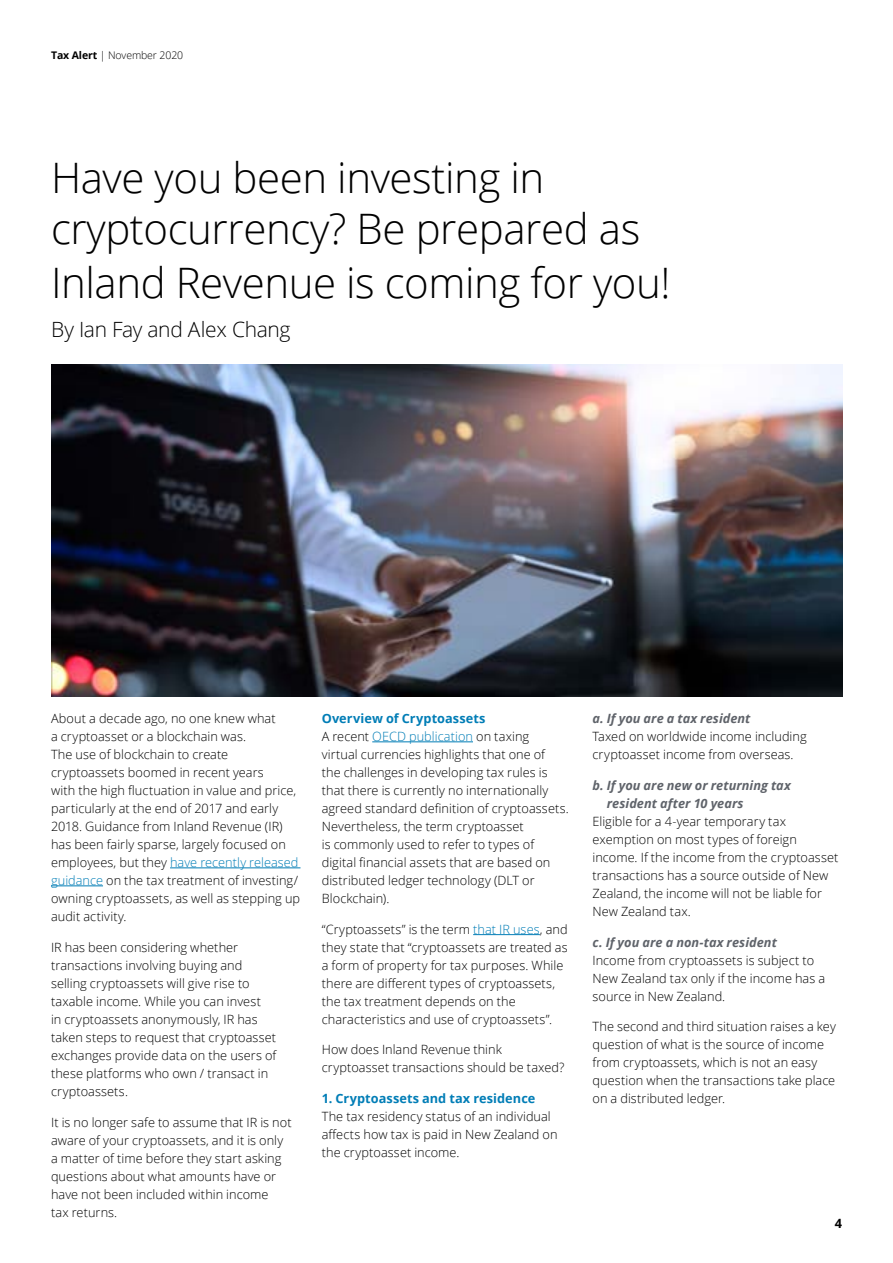
<style>
.page{position:relative;width:893px;height:1263px;background:#fff}
.page>*{position:absolute;margin:0;border:0;box-sizing:border-box;transform-origin:0 0}
.t1{font:300 42px/50.4px "Open Sans";letter-spacing:-.01em;color:#000}
.t2{font:300 21px "Open Sans";letter-spacing:-.015em;color:#000}
.t3{font:300 12.75px/18px "Open Sans";letter-spacing:.005em;color:#000}
.t4{font:italic 700 12.75px/18px "Open Sans";color:#5f636a}
.t5{font:700 12.75px "Open Sans";letter-spacing:.005em;color:#007db6}
.t6{font:700 12.75px "Open Sans";color:#000}
.t7{font:300 10.5px "Open Sans";letter-spacing:-.01em;color:#000}
.s1{font-weight:700}
.s2{color:#007db6}
.s3{font-weight:700;color:#007db6}
</style>
<div class="page">
<hr style="left:170px;top:867px;width:130px;height:1px;background:#007db6">
<hr style="left:51px;top:885px;width:52px;height:1px;background:#007db6">
<hr style="left:372px;top:741px;width:101px;height:1px;background:#007db6">
<hr style="left:473px;top:934px;width:67px;height:1px;background:#007db6">
<img style="left:51px;top:364px;width:791px;height:332px">
<p class="t7" style="left:51px;top:48px;width:134px"><span class="s1">Tax Alert</span> | November 2020</p>
<h1 class="t1" style="left:51px;top:152px;width:591px">Have you been investing in cryptocurrency? Be prepared as</h1>
<h1 class="t1" style="left:51px;top:256px;width:621px">Inland Revenue is coming for you!</h1>
<h2 class="t2" style="left:51px;top:315px;width:241px">By Ian Fay and Alex Chang</h2>
<p class="t3" style="left:51px;top:709px;width:251px">About a decade ago, no one knew what<br>a cryptoasset or a blockchain was.<br>The use of blockchain to create cryptoassets boomed in recent years<br>with the high fluctuation in value and price, particularly at the end of 2017 and early 2018. Guidance from Inland Revenue (IR) has been fairly sparse, largely focused on employees, but they <span class="s2">have recently released guidance</span> on the tax treatment of investing/ owning cryptoassets, as well as stepping up audit activity.</p>
<p class="t3" style="left:51px;top:938px;width:227px">IR has been considering whether transactions involving buying and selling cryptoassets will give rise to taxable income. While you can invest<br>in cryptoassets anonymously, IR has taken steps to request that cryptoasset exchanges provide data on the users of these platforms who own / transact in cryptoassets.</p>
<p class="t3" style="left:51px;top:1112px;width:242px">It is no longer safe to assume that IR is not aware of your cryptoassets, and it is only a matter of time before they start asking questions about what amounts have or have not been included within income<br>tax returns.</p>
<p class="t3" style="left:322px;top:709px;width:249px"><span class="s3">Overview of Cryptoassets<br></span>A recent <span class="s2">OECD publication</span> on taxing<br>virtual currencies highlights that one of<br>the challenges in developing tax rules is that there is currently no internationally agreed standard definition of cryptoassets.<br>Nevertheless, the term cryptoasset<br>is commonly used to refer to types of digital financial assets that are based on distributed ledger technology (DLT or Blockchain).</p>
<p class="t3" style="left:322px;top:920px;width:247px">“Cryptoassets” is the term <span class="s2">that IR uses</span>, and they state that “cryptoassets are treated as a form of property for tax purposes. While there are different types of cryptoassets, the tax treatment depends on the characteristics and use of cryptoassets”.</p>
<p class="t3" style="left:322px;top:1040px;width:244px">How does Inland Revenue think cryptoasset transactions should be taxed?</p>
<p class="t5" style="left:322px;top:1089px;width:215px">1. Cryptoassets and tax residence</p>
<p class="t3" style="left:322px;top:1107px;width:237px">The tax residency status of an individual affects how tax is paid in New Zealand on the cryptoasset income.</p>
<p class="t4" style="left:592px;top:709px;width:159px">a. If you are a tax resident</p>
<p class="t3" style="left:592px;top:727px;width:216px">Taxed on worldwide income including cryptoasset income from overseas.</p>
<p class="t4" style="left:607px;top:776px;width:185px;text-indent:-14px">b. If you are new or returning tax resident after 10 years</p>
<p class="t3" style="left:592px;top:812px;width:247px">Eligible for a 4-year temporary tax exemption on most types of foreign income. If the income from the cryptoasset transactions has a source outside of New Zealand, the income will not be liable for New Zealand tax.</p>
<p class="t4" style="left:592px;top:932px;width:186px">c. If you are a non-tax resident</p>
<p class="t3" style="left:592px;top:950px;width:234px">Income from cryptoassets is subject to<br>New Zealand tax only if the income has a source in New Zealand.</p>
<p class="t3" style="left:592px;top:1017px;width:245px">The second and third situation raises a key question of what is the source of income from cryptoassets, which is not an easy question when the transactions take place on a distributed ledger.</p>
<p class="t6" style="left:835px;top:1214px;width:9px">4</p>
</div>
